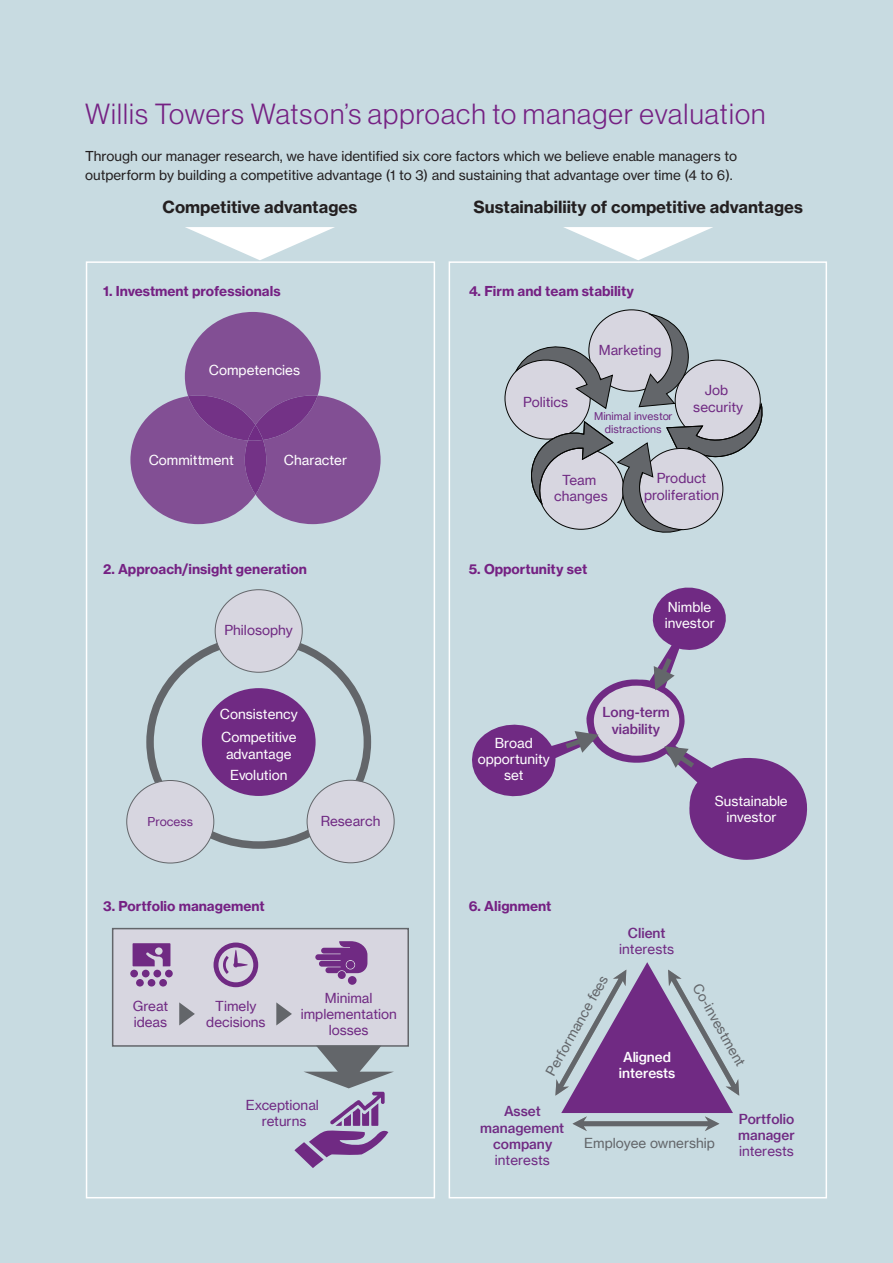
<style>
.page{position:relative;width:893px;height:1263px;background:#c8dbe1}
.page>*{position:absolute;margin:0;border:0;box-sizing:border-box;transform-origin:0 0}
.Subtitle_1__23_26_Li{font:28.5px "N Haas Grotesk DS Std 45 Lt";letter-spacing:.04em;color:#752183}
.Body_text_black{font:16.5px "N Haas Grotesk TX Std 75 Bd";color:#231f20}
.Body_text_black-2{font:13.5px/18.8px "N Haas Grotesk TX Std 55 Rg";color:#231f20}
.t1{font:13.5px/16.2px "N Haas Grotesk TX Pro 55 Rg";color:#702a83;text-align:center}
.t2{font:13.5px/16.2px "N Haas Grotesk TX Pro 55 Rg";color:#fff;text-align:center}
.Body_text_black-3{font:13.5px "N Haas Grotesk TX Std 75 Bd";color:#752183}
.t3{font:13.5px/16.2px "N Haas Grotesk TX Pro 65 Md";color:#702a83;text-align:center}
.t4{font:13.5px "N Haas Grotesk TX Pro 55 Rg";color:#63666a}
.t5{font:13.5px/16.2px "N Haas Grotesk TX Pro 65 Md";color:#fff;text-align:center}
.t6{font:12px "N Haas Grotesk TX Pro 55 Rg";color:#702a83}
.t7{font:10.5px/12.6px "N Haas Grotesk TX Pro 55 Rg";color:#702a83;text-align:center}
</style>
<div class="page">
<svg style="left:555px;top:962px;width:184px;height:169px"></svg>
<div style="left:449px;top:261px;width:378px;height:937px;border:2px solid #fff"></div>
<div style="left:86px;top:261px;width:349px;height:937px;border:2px solid #fff"></div>
<svg style="left:130px;top:312px;width:251px;height:212px"></svg>
<div style="left:112px;top:928px;width:297px;height:119px;background:#d7d6e0;border:2px solid #63666a"></div>
<svg style="left:179px;top:1002px;width:16px;height:23px"></svg>
<svg style="left:276px;top:1002px;width:16px;height:23px"></svg>
<svg style="left:214px;top:942px;width:44px;height:45px"></svg>
<svg style="left:294px;top:1046px;width:100px;height:122px"></svg>
<svg style="left:315px;top:941px;width:52px;height:44px"></svg>
<svg style="left:130px;top:943px;width:43px;height:43px"></svg>
<svg style="left:185px;top:227px;width:150px;height:33px"></svg>
<svg style="left:564px;top:227px;width:149px;height:33px"></svg>
<div style="left:146px;top:635px;width:225px;height:214px;border:8px solid #63666a;border-radius:50%"></div>
<div style="left:215px;top:590px;width:87px;height:82px;background:#d7d6e0;border-radius:50%"></div>
<div style="left:127px;top:780px;width:87px;height:83px;background:#d7d6e0;border-radius:50%"></div>
<div style="left:307px;top:780px;width:87px;height:83px;background:#d7d6e0;border-radius:50%"></div>
<div style="left:202px;top:688px;width:114px;height:108px;background:#702a83;border-radius:50%"></div>
<svg style="left:472px;top:587px;width:336px;height:273px"></svg>
<div style="left:594px;top:686px;width:85px;height:70px;background:#d7d6e0;border-radius:50%"></div>
<svg style="left:566px;top:731px;width:33px;height:22px"></svg>
<svg style="left:654px;top:658px;width:21px;height:32px"></svg>
<svg style="left:664px;top:746px;width:30px;height:22px"></svg>
<div style="left:505px;top:358px;width:85px;height:81px;background:#d7d6e0;border-radius:50%"></div>
<svg style="left:516px;top:314px;width:247px;height:219px"></svg>
<p class="Subtitle_1__23_26_Li" style="left:85px;top:98px;width:682px">Willis Towers Watson’s approach to manager evaluation</p>
<p class="Body_text_black-2" style="left:85px;top:146px;width:653px">Through our manager research, we have identified six core factors which we believe enable managers to outperform by building a competitive advantage (1 to 3) and sustaining that advantage over time (4 to 6).</p>
<p class="Body_text_black" style="left:163px;top:197px;width:196px">Competitive advantages</p>
<p class="Body_text_black" style="left:473px;top:197px;width:331px">Sustainabiliity of competitive advantages</p>
<p class="Body_text_black-3" style="left:103px;top:282px;width:179px">1. Investment professionals</p>
<p class="Body_text_black-3" style="left:469px;top:282px;width:167px">4. Firm and team stability</p>
<p class="t2" style="left:209px;top:362px;width:93px">Competencies</p>
<p class="t2" style="left:149px;top:452px;width:87px">Committment</p>
<p class="t2" style="left:284px;top:452px;width:65px">Character</p>
<p class="t1" style="left:523px;top:394px;width:47px">Politics</p>
<p class="t1" style="left:599px;top:342px;width:64px">Marketing</p>
<p class="t7" style="left:594px;top:410px;width:80px">Minimal investor distractions</p>
<p class="t1" style="left:693px;top:382px;width:51px">Job security</p>
<p class="t1" style="left:554px;top:472px;width:55px">Team changes</p>
<p class="t1" style="left:644px;top:470px;width:77px">Product proliferation</p>
<p class="Body_text_black-3" style="left:103px;top:560px;width:205px">2. Approach/insight generation</p>
<p class="Body_text_black-3" style="left:469px;top:560px;width:120px">5. Opportunity set</p>
<p class="t1" style="left:225px;top:622px;width:70px">Philosophy</p>
<p class="t2" style="left:665px;top:599px;width:52px;text-align:left">Nimble investor</p>
<p class="t2" style="left:220px;top:706px;width:79px">Consistency</p>
<p class="t2" style="left:221px;top:729px;width:77px">Competitive advantage</p>
<p class="t2" style="left:230px;top:767px;width:59px">Evolution</p>
<p class="t6" style="left:148px;top:814px;width:47px">Process</p>
<p class="t1" style="left:321px;top:813px;width:61px">Research</p>
<p class="t2" style="left:478px;top:735px;width:74px">Broad opportunity set</p>
<p class="t3" style="left:602px;top:704px;width:69px">Long-term viability</p>
<p class="t2" style="left:715px;top:793px;width:75px">Sustainable investor</p>
<p class="Body_text_black-3" style="left:103px;top:898px;width:163px">3. Portfolio management</p>
<p class="Body_text_black-3" style="left:469px;top:898px;width:84px">6. Alignment</p>
<p class="t3" style="left:628px;top:925px;width:39px">Client</p>
<p class="t1" style="left:619px;top:941px;width:57px">interests</p>
<p class="t1" style="left:133px;top:998px;width:37px;text-align:left">Great ideas</p>
<p class="t1" style="left:206px;top:998px;width:61px">Timely decisions</p>
<p class="t1" style="left:301px;top:990px;width:97px">Minimal implementation losses</p>
<p class="t1" style="left:246px;top:1096px;width:75px">Exceptional returns</p>
<p class="t4" style="left:542px;top:1070px;width:114px;rotate:-61deg">Performance fees</p>
<p class="t5" style="left:619px;top:1048px;width:58px">Aligned interests</p>
<p class="t4" style="left:704px;top:980px;width:94px;rotate:61deg">Co-investment</p>
<p class="t3" style="left:480px;top:1103px;width:86px">Asset management company</p>
<p class="t1" style="left:495px;top:1152px;width:57px">interests</p>
<p class="t4" style="left:584px;top:1135px;width:132px">Employee ownership</p>
<p class="t3" style="left:738px;top:1111px;width:58px;text-align:left">Portfolio manager</p>
<p class="t1" style="left:739px;top:1143px;width:56px">interests</p>
</div>
